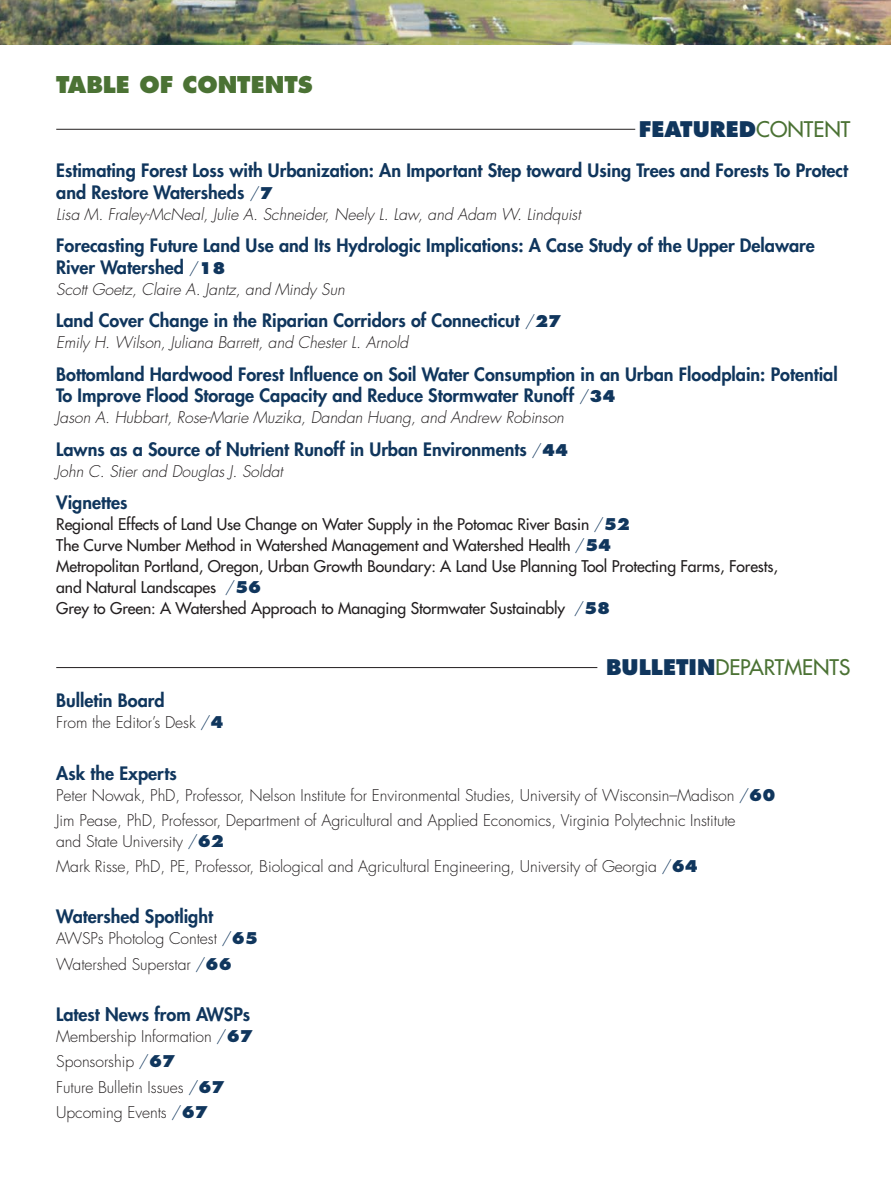
<style>
.page{position:relative;width:891px;height:1188px;background:#fff}
.page>*{position:absolute;margin:0;border:0;box-sizing:border-box;transform-origin:0 0}
.t1{font:800 22.5px "Futura";color:#4b7234}
.t2{font:21px "Futura";color:#4b7234}
.t3{font:800 21px "Futura";color:#10365d}
.t4{font:800 18px/21.6px "Futura";color:#10365d}
.t5{font:300 15.75px/25.3px "Futura";letter-spacing:-.005em;color:#231f20}
.t6{font:15.75px/21px "Futura";letter-spacing:-.005em;color:#231f20}
.t7{font:italic 300 15.75px "Futura";letter-spacing:-.005em;color:#231f20}
.s1{font-weight:800;color:#10365d}
.s2{font-weight:300;font-size:15.75px}
.s3{font-size:15.75px}
.s4{font-weight:300;color:#10365d}
.s5{color:#10365d}
</style>
<div class="page">
<img style="left:0;top:0;width:891px;height:45px">
<hr style="left:56px;top:129px;width:579px;height:1px;background:#231f20">
<hr style="left:56px;top:667px;width:541px;height:1px;background:#231f20">
<p class="t1" style="left:56px;top:71px;width:258px">TABLE OF CONTENTS</p>
<p class="t3" style="left:639px;top:116px;width:15px">FEA</p>
<p class="t2" style="left:680px;top:115px;width:172px"><span class="s1">TURED</span>CONTENT</p>
<p class="t4" style="left:56px;top:160px;width:793px">Estimating Forest Loss with Urbanization: An Important Step toward Using Trees and Forests To Protect and Restore Watersheds <span class="s2">/</span><span class="s3">7</span></p>
<p class="t7" style="left:56px;top:204px;width:526px">Lisa M. Fraley-McNeal, Julie A. Schneider, Neely L. Law, and Adam W. Lindquist</p>
<p class="t4" style="left:56px;top:235px;width:760px">Forecasting Future Land Use and Its Hydrologic Implications: A Case Study of the Upper Delaware<br>River Watershed <span class="s2">/</span><span class="s3">18</span></p>
<p class="t7" style="left:56px;top:279px;width:290px">Scott Goetz, Claire A. Jantz, and Mindy Sun</p>
<p class="t4" style="left:56px;top:310px;width:507px">Land Cover Change in the Riparian Corridors of Connecticut <span class="s2">/</span><span class="s3">27</span></p>
<p class="t7" style="left:56px;top:333px;width:354px">Emily H. Wilson, Juliana Barrett, and Chester L. Arnold</p>
<p class="t4" style="left:56px;top:363px;width:783px">Bottomland Hardwood Forest Influence on Soil Water Consumption in an Urban Floodplain: Potential<br>To Improve Flood Storage Capacity and Reduce Stormwater Runoff <span class="s2">/</span><span class="s3">34</span></p>
<p class="t7" style="left:56px;top:408px;width:509px">Jason A. Hubbart, Rose-Marie Muzika, Dandan Huang, and Andrew Robinson</p>
<p class="t4" style="left:56px;top:438px;width:514px">Lawns as a Source of Nutrient Runoff in Urban Environments <span class="s2">/</span><span class="s3">44</span></p>
<p class="t7" style="left:56px;top:461px;width:228px">John C. Stier and Douglas J. Soldat</p>
<p class="t4" style="left:56px;top:491px;width:73px">Vignettes</p>
<p class="t6" style="left:56px;top:514px;width:723px">Regional Effects of Land Use Change on Water Supply in the Potomac River Basin <span class="s4">/</span><span class="s1">52<br></span>The Curve Number Method in Watershed Management and Watershed Health <span class="s4">/</span><span class="s1">54<br></span>Metropolitan Portland, Oregon, Urban Growth Boundary: A Land Use Planning Tool Protecting Farms, Forests, and Natural Landscapes <span class="s4">/</span><span class="s1">56<br></span>Grey to Green: A Watershed Approach to Managing Stormwater Sustainably <span class="s4">/</span><span class="s1">58</span></p>
<p class="t2" style="left:606px;top:654px;width:246px"><span class="s1">BULLETIN</span>DEPARTMENTS</p>
<p class="t4" style="left:56px;top:690px;width:110px">Bulletin Board</p>
<p class="t5" style="left:56px;top:710px;width:169px">From the Editor’s Desk <span class="s5">/</span><span class="s1">4</span></p>
<p class="t4" style="left:56px;top:762px;width:122px">Ask the Experts</p>
<p class="t5" style="left:56px;top:782px;width:721px">Peter Nowak, PhD, Professor, Nelson Institute for Environmental Studies, University of Wisconsin–Madison <span class="s5">/</span><span class="s1">60<br></span>Jim Pease, PhD, Professor, Department of Agricultural and Applied Economics, Virginia Polytechnic Institute</p>
<p class="t5" style="left:56px;top:829px;width:643px">and State University <span class="s5">/</span><span class="s1">62<br></span>Mark Risse, PhD, PE, Professor, Biological and Agricultural Engineering, University of Georgia <span class="s5">/</span><span class="s1">64</span></p>
<p class="t4" style="left:56px;top:906px;width:158px">Watershed Spotlight</p>
<p class="t5" style="left:56px;top:926px;width:203px">AWSPs Photolog Contest <span class="s5">/</span><span class="s1">65<br></span>Watershed Superstar <span class="s5">/</span><span class="s1">66</span></p>
<p class="t4" style="left:56px;top:1003px;width:196px">Latest News from AWSPs</p>
<p class="t5" style="left:56px;top:1024px;width:198px">Membership Information <span class="s5">/</span><span class="s1">67<br></span>Sponsorship <span class="s5">/</span><span class="s1">67<br></span>Future Bulletin Issues <span class="s5">/</span><span class="s1">67<br></span>Upcoming Events <span class="s5">/</span><span class="s1">67</span></p>
</div>
